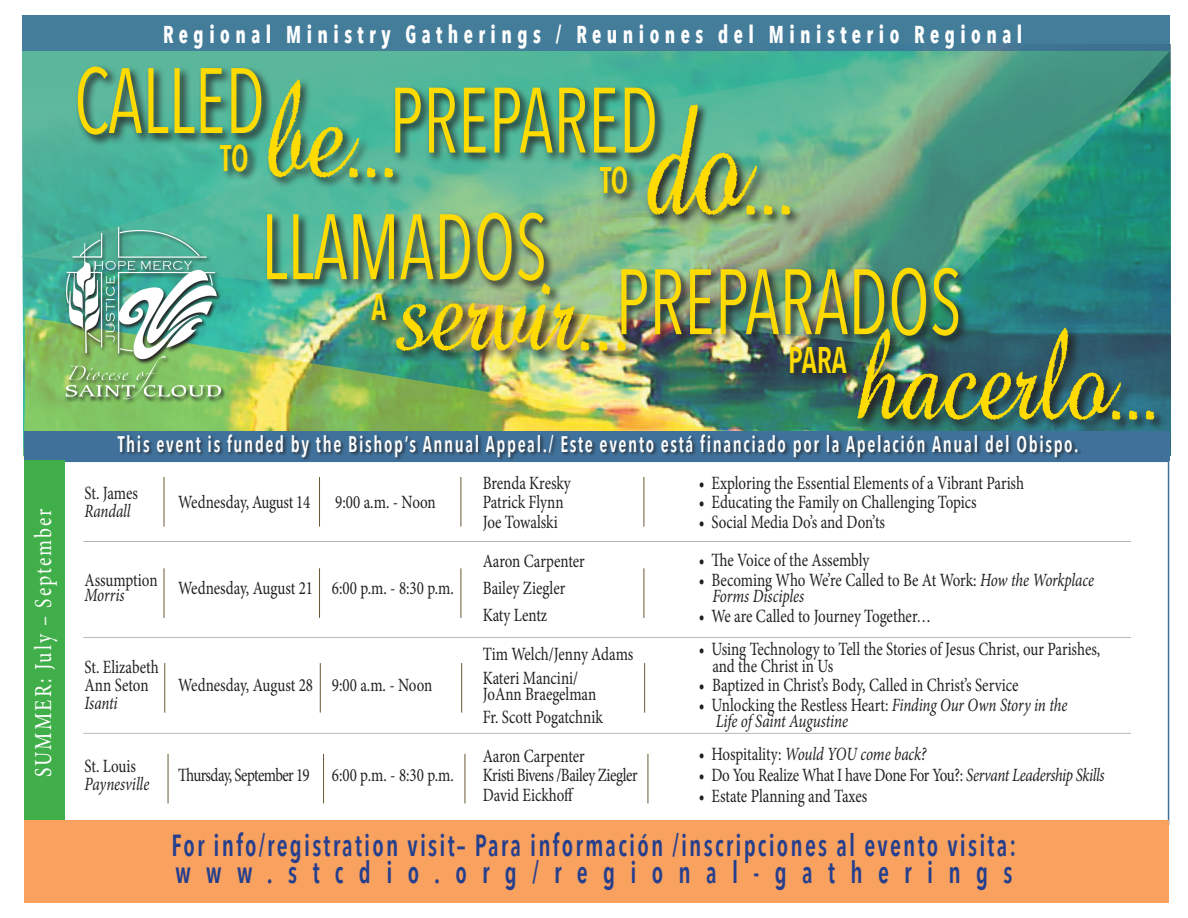
<style>
.page{position:relative;width:1188px;height:918px;background:#fff}
.page>*{position:absolute;margin:0;border:0;box-sizing:border-box;transform-origin:0 0}
.t1{font:91.65px "Avenir Next Condensed";color:#ffdb01;scale:.8 1}
.t2{font:600 37.05px "Avenir Next Condensed";letter-spacing:-.01em;color:#ffdb01;scale:.8 1}
.t3{font:600 30.45px "Avenir Next Condensed";letter-spacing:.09em;color:#253f8e;scale:.8 1}
.t4{font:600 30.45px "Avenir Next Condensed";letter-spacing:.63em;color:#253f8e;scale:.8 1}
.t5{font:700 24.3px "Avenir Next Condensed";letter-spacing:.28em;color:#fff;scale:.8 1}
.t6{font:24.3px "Minion Pro";letter-spacing:.1em;color:#fff;scale:.8 1}
.t7{font:600 22.5px "Avenir Next Condensed";letter-spacing:.09em;color:#fff;scale:.8 1}
.t8{font:18.75px/18px "Minion Pro";letter-spacing:-.005em;color:#231f20;scale:.8 1}
.t9{font:italic 18.75px/18px "Minion Pro";letter-spacing:-.01em;color:#231f20;scale:.8 1}
.t10{font:18.75px "Minion Pro";letter-spacing:-.025em;color:#231f20;scale:.8 1}
.t11{font:18.75px "Minion Pro";letter-spacing:-.03em;color:#231f20;scale:.8 1}
.t12{font:18.75px "Minion Pro";letter-spacing:-.04em;color:#231f20;scale:.8 1}
.s1{font-weight:500}
.s2{font-style:italic}
.s3{font-style:normal}
</style>
<div class="page">
<img style="left:23px;top:346px;width:830px;height:112px">
<div style="left:22px;top:15px;width:1148px;height:36px;background:#447d9a"></div>
<img style="left:21px;top:51px;width:1149px;height:295px">
<svg style="left:65px;top:226px;width:161px;height:179px"></svg>
<img style="left:63px;top:227px;width:157px;height:193px">
<div style="left:266px;top:78px;width:138px;height:111px;background:#231f20;opacity:.75"></div>
<svg style="left:268px;top:80px;width:125px;height:98px;background:#6db274"></svg>
<svg style="left:75px;top:64px;width:199px;height:83px;background:#4b9680"></svg>
<svg style="left:218px;top:141px;width:41px;height:42px;background:#459a84"></svg>
<svg style="left:644px;top:102px;width:158px;height:125px;background:#7aaf84"></svg>
<img style="left:647px;top:104px;width:143px;height:111px">
<svg style="left:392px;top:85px;width:275px;height:80px;background:#45927b"></svg>
<svg style="left:598px;top:164px;width:41px;height:42px;background:#669c7a"></svg>
<svg style="left:265px;top:210px;width:291px;height:82px;background:#5f9578"></svg>
<img style="left:619px;top:265px;width:351px;height:82px">
<svg style="left:370px;top:292px;width:24px;height:40px"></svg>
<svg style="left:788px;top:345px;width:67px;height:40px;background:#354a4b"></svg>
<svg style="left:855px;top:326px;width:312px;height:105px;background:#2d6a6d"></svg>
<img style="left:857px;top:328px;width:297px;height:92px">
<img style="left:394px;top:281px;width:245px;height:83px">
<img style="left:396px;top:283px;width:230px;height:68px">
<div style="left:24px;top:431px;width:1146px;height:30px;background:#40719a"></div>
<div style="left:117px;top:433px;width:966px;height:29px;background:#231f20;opacity:.75"></div>
<div style="left:24px;top:461px;width:41px;height:364px;background:#40ae49"></div>
<hr style="left:83px;top:541px;width:1048px;height:1px;background:#7e786c">
<hr style="left:83px;top:637px;width:1048px;height:1px;background:#7e786c">
<hr style="left:83px;top:733px;width:1048px;height:1px;background:#7e786c">
<hr style="left:164px;top:477px;width:1px;height:50px;background:#675937">
<hr style="left:319px;top:477px;width:1px;height:50px;background:#675937">
<hr style="left:461px;top:477px;width:1px;height:50px;background:#675937">
<hr style="left:644px;top:477px;width:1px;height:50px;background:#675937">
<hr style="left:164px;top:568px;width:1px;height:50px;background:#675937">
<hr style="left:319px;top:568px;width:1px;height:50px;background:#675937">
<hr style="left:461px;top:568px;width:1px;height:50px;background:#675937">
<hr style="left:644px;top:568px;width:1px;height:50px;background:#675937">
<hr style="left:165px;top:663px;width:1px;height:50px;background:#675937">
<hr style="left:320px;top:663px;width:1px;height:50px;background:#675937">
<hr style="left:461px;top:663px;width:1px;height:50px;background:#675937">
<hr style="left:644px;top:663px;width:1px;height:50px;background:#675937">
<hr style="left:168px;top:754px;width:1px;height:49px;background:#675937">
<hr style="left:323px;top:754px;width:1px;height:49px;background:#675937">
<hr style="left:465px;top:754px;width:1px;height:49px;background:#675937">
<hr style="left:648px;top:754px;width:1px;height:49px;background:#675937">
<div style="left:24px;top:821px;width:1145px;height:82px;background:#f9a15e"></div>
<p class="t5" style="left:163px;top:20px;width:1076px">Regional Ministry Gatherings / Reuniones del Ministerio Regional</p>
<p class="t1" style="left:74px;top:23px;width:240px">CALLED</p>
<p class="t2" style="left:220px;top:126px;width:37px">TO</p>
<p class="t1" style="left:389px;top:42px;width:338px">PREPARED</p>
<p class="t2" style="left:600px;top:148px;width:37px">TO</p>
<p class="t1" style="left:261px;top:169px;width:359px">LLAMADOS</p>
<p class="t2" style="left:372px;top:275px;width:20px">A</p>
<p class="t1" style="left:615px;top:224px;width:434px">PREPARADOS</p>
<p class="t2" style="left:788px;top:328px;width:75px">PARA</p>
<p class="t6" style="left:27px;top:777px;width:337px;rotate:-90deg"><span class="s1">SUMMER</span>: July – September</p>
<p class="t7" style="left:118px;top:425px;width:1202px">This event is funded by the Bishop’s Annual Appeal./ Este evento está financiado por la Apelación Anual del Obispo.</p>
<p class="t8" style="left:85px;top:484px;width:68px">St. James<br><span class="s2">Randall</span></p>
<p class="t8" style="left:178px;top:493px;width:166px">Wednesday, August 14</p>
<p class="t8" style="left:335px;top:493px;width:127px">9:00 a.m. - Noon</p>
<p class="t8" style="left:85px;top:573px;width:93px;line-height:15px">Assumption<br><span class="s2">Morris</span></p>
<p class="t8" style="left:178px;top:579px;width:170px">Wednesday, August 21</p>
<p class="t8" style="left:332px;top:579px;width:154px">6:00 p.m. - 8:30 p.m.</p>
<p class="t8" style="left:85px;top:659px;width:94px">St. Elizabeth<br>Ann Seton<br><span class="s2">Isanti</span></p>
<p class="t8" style="left:178px;top:677px;width:170px">Wednesday, August 28</p>
<p class="t8" style="left:332px;top:677px;width:127px">9:00 a.m. - Noon</p>
<p class="t8" style="left:483px;top:474px;width:111px">Brenda Kresky</p>
<p class="t8" style="left:483px;top:493px;width:103px">Patrick Flynn</p>
<p class="t8" style="left:483px;top:513px;width:95px">Joe Towalski</p>
<p class="t8" style="left:483px;top:552px;width:129px">Aaron Carpenter</p>
<p class="t8" style="left:483px;top:579px;width:105px">Bailey Ziegler</p>
<p class="t8" style="left:483px;top:606px;width:82px">Katy Lentz</p>
<p class="t8" style="left:483px;top:645px;width:190px">Tim Welch/Jenny Adams</p>
<p class="t8" style="left:483px;top:669px;width:121px">Kateri Mancini/</p>
<p class="t8" style="left:483px;top:686px;width:143px">JoAnn Braegelman</p>
<p class="t8" style="left:483px;top:708px;width:152px">Fr. Scott Pogatchnik</p>
<p class="t8" style="left:699px;top:474px;width:408px">• Exploring the Essential Elements of a Vibrant Parish</p>
<p class="t8" style="left:699px;top:493px;width:349px">• Educating the Family on Challenging Topics</p>
<p class="t8" style="left:699px;top:513px;width:234px">• Social Media Do’s and Don’ts</p>
<p class="t8" style="left:699px;top:551px;width:215px">• The Voice of the Assembly</p>
<p class="t8" style="left:699px;top:571px;width:496px">• Becoming Who We’re Called to Be At Work: <span class="s2">How the Workplace</span></p>
<p class="t9" style="left:713px;top:587px;width:116px">Forms Disciples</p>
<p class="t8" style="left:699px;top:607px;width:292px">• We are Called to Journey Together…</p>
<p class="t8" style="left:699px;top:641px;width:503px">• Using Technology to Tell the Stories of Jesus Christ, our Parishes,</p>
<p class="t8" style="left:712px;top:657px;width:152px">and the Christ in Us</p>
<p class="t8" style="left:699px;top:677px;width:401px">• Baptized in Christ’s Body, Called in Christ’s Service</p>
<p class="t8" style="left:699px;top:696px;width:462px">• Unlocking the Restless Heart: <span class="s2">Finding Our Own Story in the</span></p>
<p class="t9" style="left:716px;top:712px;width:167px">Life of Saint Augustine</p>
<p class="t9" style="left:699px;top:745px;width:286px"><span class="s3">• Hospitality:</span> Would YOU come back?</p>
<p class="t10" style="left:699px;top:763px;width:509px">• Do You Realize What I have Done For You?: <span class="s2">Servant Leadership Skills</span></p>
<p class="t8" style="left:699px;top:787px;width:212px">• Estate Planning and Taxes</p>
<p class="t3" style="left:172px;top:819px;width:1057px">For info/registration visit– Para información /inscripciones al evento visita:</p>
<p class="t4" style="left:175px;top:846px;width:1048px">www.stcdio.org/regional-gatherings</p>
<p class="t8" style="left:483px;top:747px;width:129px">Aaron Carpenter</p>
<p class="t11" style="left:483px;top:763px;width:195px">Kristi Bivens /Bailey Ziegler</p>
<p class="t8" style="left:483px;top:786px;width:116px">David Eickhoff</p>
<p class="t9" style="left:85px;top:757px;width:82px"><span class="s3">St. Louis<br></span>Paynesville</p>
<p class="t12" style="left:178px;top:763px;width:166px">Thursday, September 19</p>
<p class="t8" style="left:332px;top:766px;width:154px">6:00 p.m. - 8:30 p.m.</p>
</div>
